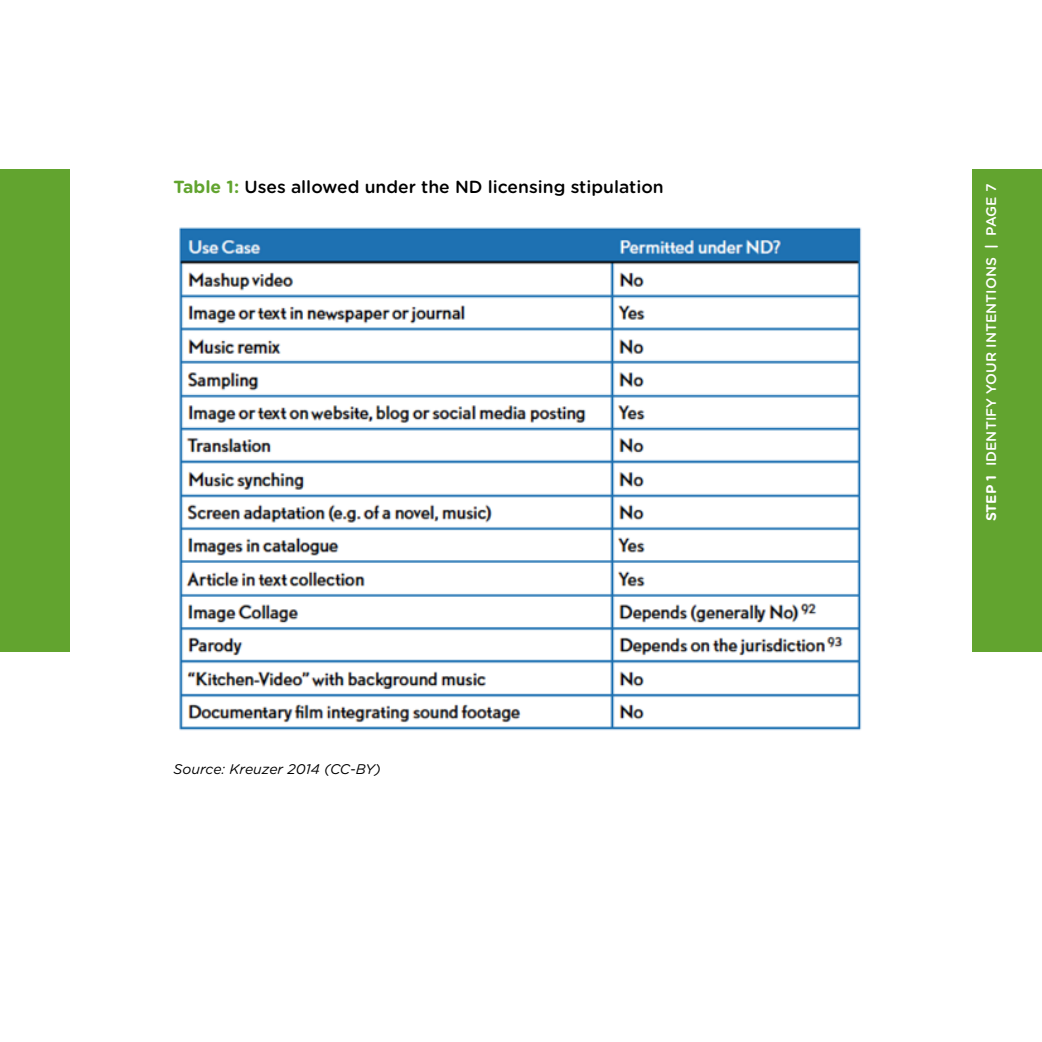
<style>
.page{position:relative;width:1042px;height:1042px;background:#fff}
.page>*{position:absolute;margin:0;border:0;box-sizing:border-box;transform-origin:0 0}
.t1{font:500 17.5px "Gotham Rounded";color:#000}
.t2{font:500 14px "Gotham Rounded";color:#fff}
.t3{font:italic 14px "Gotham Rounded";color:#000}
.s1{font-weight:700;color:#62a42f}
.s2{font-weight:700}
</style>
<div class="page">
<div style="left:0;top:169px;width:69px;height:482px;background:#62a42f"></div>
<div style="left:972px;top:169px;width:70px;height:482px;background:#62a42f"></div>
<img style="left:179px;top:227px;width:683px;height:504px">
<p class="t1" style="left:174px;top:174px;width:492px"><span class="s1">Table 1:</span> Uses allowed under the ND licensing stipulation</p>
<p class="t3" style="left:174px;top:759px;width:209px">Source: Kreuzer 2014 (CC-BY)</p>
<p class="t2" style="left:981px;top:521px;width:339px;rotate:-90deg"><span class="s2">Step 1</span> Identi fy your intentions <span class="s2">|</span> PAGE 7</p>
</div>
